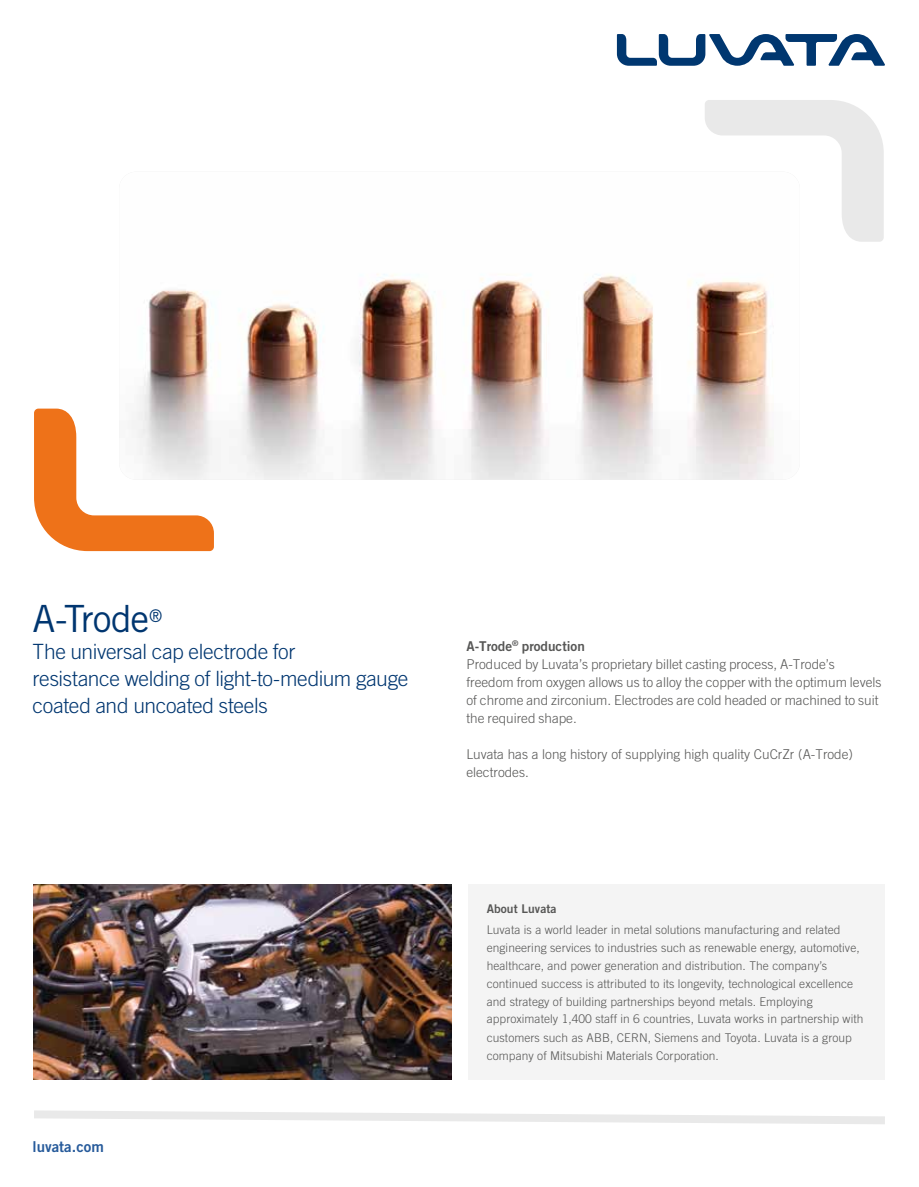
<style>
.page{position:relative;width:919px;height:1187px;background:#fff}
.page>*{position:absolute;margin:0;border:0;box-sizing:border-box;transform-origin:0 0}
.t1{font:37.5px "Trade Gothic LT Std";letter-spacing:-.03em;color:#003670}
.t2{font:300 21px/27px "Trade Gothic LT Std";letter-spacing:-.015em;color:#003670}
.t3{font:15px "Trade Gothic LT Std Bd 2";color:#275b9b}
.t4{font:300 13.5px/18px "Trade Gothic LT Std";color:#575756}
.t5{font:13.5px "Trade Gothic LT Std Bd 2";color:#575756}
.t6{font:300 12px/17.9px "Trade Gothic LT Std";letter-spacing:.005em;color:#575756}
.t7{font:12px "Trade Gothic LT Std Bd 2";letter-spacing:.005em;color:#575756}
.s1{font-family:"Trade Gothic LT Pro"}
</style>
<div class="page">
<svg style="left:705px;top:100px;width:178px;height:141px"></svg>
<img style="left:139px;top:172px;width:660px;height:307px">
<svg style="left:617px;top:34px;width:267px;height:32px"></svg>
<svg style="left:34px;top:1110px;width:850px;height:14px"></svg>
<div style="left:468px;top:884px;width:416px;height:195px;background:#f4f4f4"></div>
<img style="left:34px;top:884px;width:418px;height:195px">
<svg style="left:34px;top:408px;width:180px;height:143px"></svg>
<h1 class="t1" style="left:33px;top:596px;width:131px">A-Trode<sup>®</sup></h1>
<h2 class="t2" style="left:33px;top:638px;width:377px">The universal cap electrode for<br>resistance welding of light-to-medium gauge coated and uncoated steels</h2>
<p class="t5" style="left:466px;top:637px;width:120px">A-Trode<sup>®</sup> production</p>
<p class="t4" style="left:466px;top:655px;width:416px">Produced by Luvata’s proprietary billet casting process, A-Trode’s freedom from oxygen allows us to alloy the copper with the optimum levels of chrome and zirconium. Electrodes are cold headed or machined to suit the required shape.</p>
<p class="t4" style="left:466px;top:745px;width:388px">Luvata has a long history of supplying high quality CuCrZr (A-Trode) electrodes.</p>
<p class="t3" style="left:33px;top:1137px;width:73px">luvata.com</p>
<p class="t7" style="left:486px;top:900px;width:71px">About Luvata</p>
<p class="t6" style="left:486px;top:920px;width:378px">Luvata is a world leader in metal solutions manufacturing and related engineering services to industries such as renewable energy, automotive, healthcare, and power generation and distribution. The company’s continued success is attributed to its longevity, technological excellence and strategy of building partnerships beyond metals. Employing approximately 1,400 staff in <span class="s1">6</span> countries, Luvata works in partnership with</p>
<p class="t6" style="left:486px;top:1028px;width:366px">customers such as ABB, CERN, Siemens and Toyota. Luvata is a group company of Mitsubishi Materials Corporation.</p>
</div>
